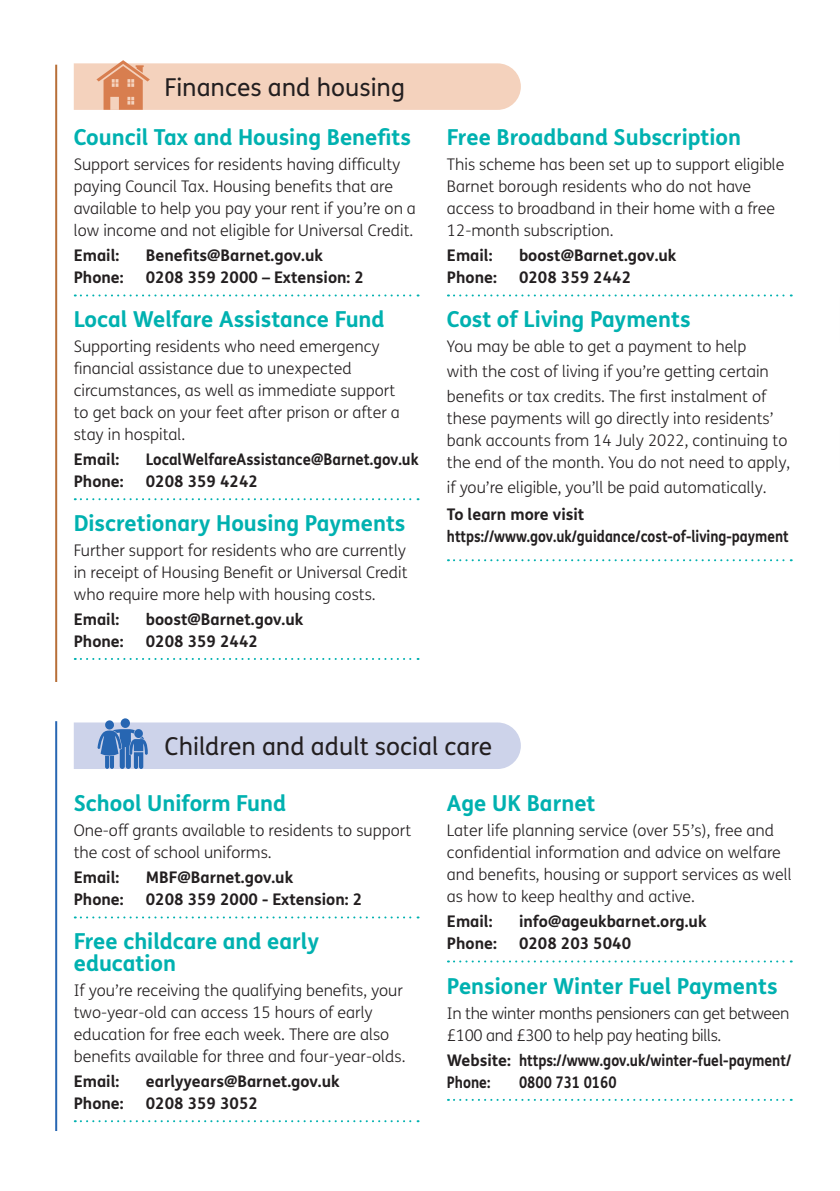
<style>
.page{position:relative;width:840px;height:1191px;background:#fff}
.page>*{position:absolute;margin:0;border:0;box-sizing:border-box;transform-origin:0 0}
.t1{font:24.6px "FS Me";color:#231f20}
.t2{font:700 22px/22px "FS Me";color:#00b1b0}
.t3{font:300 16px/22px "FS Me";color:#231f20}
.t4{font:700 16px/22px "FS Me";color:#231f20}
.t5{font:300 16px/22px "FS Me";letter-spacing:-.02em;color:#231f20}
.t6{font:700 16px "FS Me";color:#231f20;scale:.93 1}
.t7{font:700 16px "FS Me";color:#231f20;scale:.87 1}
</style>
<div class="page">
<svg style="left:75px;top:294px;width:343px;height:2px"></svg>
<svg style="left:75px;top:498px;width:343px;height:2px"></svg>
<svg style="left:75px;top:658px;width:343px;height:2px"></svg>
<svg style="left:447px;top:294px;width:344px;height:2px"></svg>
<svg style="left:447px;top:559px;width:344px;height:2px"></svg>
<svg style="left:75px;top:916px;width:343px;height:2px"></svg>
<svg style="left:75px;top:1120px;width:343px;height:2px"></svg>
<svg style="left:447px;top:960px;width:344px;height:2px"></svg>
<svg style="left:447px;top:1098px;width:344px;height:2px"></svg>
<svg style="left:74px;top:60px;width:446px;height:50px;background:#f3d0ba"></svg>
<div style="left:121px;top:718px;width:9px;height:10px;background:#2766b2;border-radius:50%"></div>
<svg style="left:105px;top:720px;width:9px;height:10px"></svg>
<svg style="left:74px;top:722px;width:446px;height:47px;background:#c3cce6"></svg>
<div style="left:134px;top:729px;width:9px;height:9px;background:#2766b2;border-radius:50%"></div>
<hr style="left:55px;top:65px;width:2px;height:617px;background:#b76f38">
<hr style="left:55px;top:721px;width:2px;height:410px;background:#2766b2">
<h1 class="t1" style="left:164px;top:70px;width:242px">Finances and housing</h1>
<h2 class="t2" style="left:74px;top:126px;width:338px">Council Tax and Housing Benefits</h2>
<p class="t3" style="left:74px;top:153px;width:343px">Support services for residents having difficulty paying Council Tax. Housing benefits that are available to help you pay your rent if you’re on a low income and not eligible for Universal Credit.</p>
<p class="t4" style="left:74px;top:244px;width:47px">Email:</p>
<p class="t4" style="left:146px;top:244px;width:178px">Benefits@Barnet.gov.uk</p>
<p class="t4" style="left:74px;top:266px;width:51px">Phone:</p>
<p class="t4" style="left:146px;top:266px;width:219px">0208 359 2000 – Extension: 2</p>
<h2 class="t2" style="left:74px;top:307px;width:312px">Local Welfare Assistance Fund</h2>
<p class="t3" style="left:74px;top:335px;width:327px">Supporting residents who need emergency financial assistance due to unexpected circumstances, as well as immediate support to get back on your feet after prison or after a stay in hospital.</p>
<p class="t4" style="left:74px;top:447px;width:47px">Email:</p>
<p class="t6" style="left:146px;top:447px;width:294px">LocalWelfareAssistance@Barnet.gov.uk</p>
<p class="t4" style="left:74px;top:469px;width:51px">Phone:</p>
<p class="t4" style="left:146px;top:469px;width:113px">0208 359 4242</p>
<h2 class="t2" style="left:74px;top:511px;width:333px">Discretionary Housing Payments</h2>
<p class="t3" style="left:74px;top:539px;width:335px;text-align:justify">Further support for residents who are currently in receipt of Housing Benefit or Universal Credit who require more help with housing costs.</p>
<p class="t4" style="left:74px;top:607px;width:47px">Email:</p>
<p class="t4" style="left:146px;top:607px;width:159px">boost@Barnet.gov.uk</p>
<p class="t4" style="left:74px;top:629px;width:51px">Phone:</p>
<p class="t4" style="left:146px;top:629px;width:113px">0208 359 2442</p>
<h2 class="t2" style="left:446px;top:126px;width:295px">Free Broadband Subscription</h2>
<p class="t3" style="left:446px;top:153px;width:339px">This scheme has been set up to support eligible Barnet borough residents who do not have access to broadband in their home with a free 12-month subscription.</p>
<p class="t4" style="left:446px;top:244px;width:47px">Email:</p>
<p class="t4" style="left:518px;top:244px;width:159px">boost@Barnet.gov.uk</p>
<p class="t4" style="left:446px;top:266px;width:51px">Phone:</p>
<p class="t4" style="left:518px;top:266px;width:113px">0208 359 2442</p>
<h2 class="t2" style="left:446px;top:307px;width:245px">Cost of Living Payments</h2>
<p class="t3" style="left:446px;top:333px;width:323px;line-height:24.8px">You may be able to get a payment to help with the cost of living if you’re getting certain benefits or tax credits. The first instalment of</p>
<p class="t3" style="left:446px;top:406px;width:345px">these payments will go directly into residents’ bank accounts from 14 July 2022, continuing to the end of the month. You do not need to apply,</p>
<p class="t3" style="left:446px;top:475px;width:321px">if you’re eligible, you’ll be paid automatically.</p>
<p class="t4" style="left:446px;top:503px;width:343px">To learn more visit https://www.gov.uk/guidance/cost-of-living-payment</p>
<h1 class="t1" style="left:164px;top:729px;width:329px">Children and adult social care</h1>
<h2 class="t2" style="left:74px;top:791px;width:214px">School Uniform Fund</h2>
<p class="t3" style="left:74px;top:819px;width:339px">One-off grants available to residents to support the cost of school uniforms.</p>
<p class="t4" style="left:74px;top:865px;width:47px">Email:</p>
<p class="t4" style="left:146px;top:865px;width:149px">MBF@Barnet.gov.uk</p>
<p class="t4" style="left:74px;top:887px;width:51px">Phone:</p>
<p class="t4" style="left:146px;top:887px;width:218px">0208 359 2000 - Extension: 2</p>
<h2 class="t2" style="left:74px;top:929px;width:247px">Free childcare and early education</h2>
<p class="t3" style="left:74px;top:979px;width:333px">If you’re receiving the qualifying benefits, your two-year-old can access 15 hours of early education for free each week. There are also benefits available for three and four-year-olds.</p>
<p class="t4" style="left:74px;top:1069px;width:47px">Email:</p>
<p class="t4" style="left:146px;top:1069px;width:195px">earlyyears@Barnet.gov.uk</p>
<p class="t4" style="left:74px;top:1091px;width:51px">Phone:</p>
<p class="t4" style="left:146px;top:1091px;width:113px">0208 359 3052</p>
<h2 class="t2" style="left:446px;top:791px;width:150px">Age UK Barnet</h2>
<p class="t3" style="left:446px;top:819px;width:346px">Later life planning service (over 55’s), free and confidential information and advice on welfare and benefits, housing or support services as well as how to keep healthy and active.</p>
<p class="t4" style="left:446px;top:909px;width:47px">Email:</p>
<p class="t4" style="left:518px;top:909px;width:189px">info@ageukbarnet.org.uk</p>
<p class="t4" style="left:446px;top:931px;width:51px">Phone:</p>
<p class="t4" style="left:518px;top:931px;width:113px">0208 203 5040</p>
<h2 class="t2" style="left:446px;top:974px;width:332px">Pensioner Winter Fuel Payments</h2>
<p class="t5" style="left:446px;top:1001px;width:344px">In the winter months pensioners can get between £100 and £300 to help pay heating bills.</p>
<p class="t4" style="left:446px;top:1048px;width:345px">Website: https://www.gov.uk/winter-fuel-payment/<br>Phone:</p>
<p class="t7" style="left:518px;top:1069px;width:113px">0800 731 0160</p>
</div>
